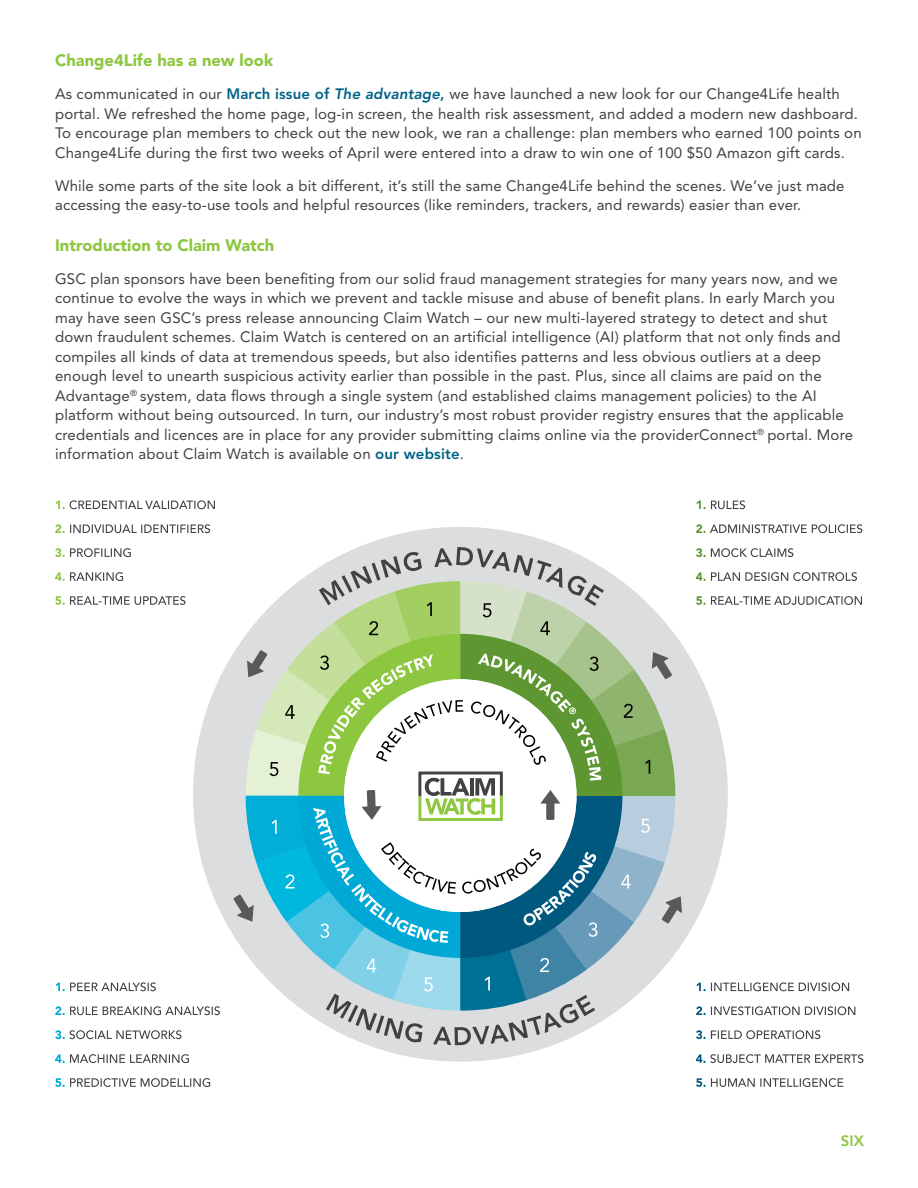
<style>
.page{position:relative;width:918px;height:1188px;background:#fff}
.page>*{position:absolute;margin:0;border:0;box-sizing:border-box;transform-origin:0 0}
.t1{font:900 16.5px "Avenir LT Std";color:#8dc63f}
.t2{font:15px/19.5px "Avenir LT Std";letter-spacing:.01em;color:#414042}
.t3{font:800 15px "Avenir";color:#8dc63f}
.s1{font-weight:800;color:#006388}
.s2{font-weight:800;font-style:italic;color:#006388}
</style>
<div class="page">
<div style="left:193px;top:527px;width:535px;height:535px;background:#dcddde;border-radius:50%"></div>
<svg style="left:233px;top:547px;width:449px;height:498px"></svg>
<svg style="left:55px;top:596px;width:131px;height:9px"></svg>
<svg style="left:55px;top:572px;width:68px;height:9px"></svg>
<svg style="left:55px;top:548px;width:76px;height:9px"></svg>
<svg style="left:55px;top:524px;width:155px;height:9px"></svg>
<svg style="left:56px;top:500px;width:159px;height:9px"></svg>
<svg style="left:696px;top:596px;width:166px;height:9px"></svg>
<svg style="left:696px;top:572px;width:161px;height:9px"></svg>
<svg style="left:696px;top:548px;width:97px;height:9px"></svg>
<svg style="left:696px;top:524px;width:166px;height:9px"></svg>
<svg style="left:696px;top:500px;width:49px;height:9px"></svg>
<svg style="left:55px;top:1078px;width:155px;height:9px"></svg>
<svg style="left:55px;top:1054px;width:134px;height:9px"></svg>
<svg style="left:55px;top:1030px;width:127px;height:9px"></svg>
<svg style="left:55px;top:1006px;width:165px;height:9px"></svg>
<svg style="left:56px;top:982px;width:100px;height:9px"></svg>
<svg style="left:696px;top:1078px;width:147px;height:9px"></svg>
<svg style="left:696px;top:1054px;width:167px;height:9px"></svg>
<svg style="left:696px;top:1030px;width:124px;height:9px"></svg>
<svg style="left:696px;top:1006px;width:159px;height:9px"></svg>
<svg style="left:696px;top:982px;width:153px;height:9px"></svg>
<p class="t1" style="left:55px;top:51px;width:220px">Change4Life has a new look</p>
<p class="t2" style="left:55px;top:85px;width:808px">As communicated in our <span class="s1">March issue of</span> <span class="s2">The advantage</span><span class="s1">,</span> we have launched a new look for our Change4Life health portal. We refreshed the home page, log-in screen, the health risk assessment, and added a modern new dashboard.<br>To encourage plan members to check out the new look, we ran a challenge: plan members who earned 100 points on Change4Life during the first two weeks of April were entered into a draw to win one of 100 $50 Amazon gift cards.</p>
<p class="t2" style="left:55px;top:176px;width:791px">While some parts of the site look a bit different, it’s still the same Change4Life behind the scenes. We’ve just made accessing the easy-to-use tools and helpful resources (like reminders, trackers, and rewards) easier than ever.</p>
<p class="t1" style="left:55px;top:235px;width:221px">Introduction to Claim Watch</p>
<p class="t2" style="left:55px;top:269px;width:800px">GSC plan sponsors have been benefiting from our solid fraud management strategies for many years now, and we continue to evolve the ways in which we prevent and tackle misuse and abuse of benefit plans. In early March you may have seen GSC’s press release announcing Claim Watch – our new multi-layered strategy to detect and shut down fraudulent schemes. Claim Watch is centered on an artificial intelligence (AI) platform that not only finds and compiles all kinds of data at tremendous speeds, but also identifies patterns and less obvious outliers at a deep enough level to unearth suspicious activity earlier than possible in the past. Plus, since all claims are paid on the Advantage<sup>®</sup> system, data flows through a single system (and established claims management policies) to the AI platform without being outsourced. In turn, our industry’s most robust provider registry ensures that the applicable credentials and licences are in place for any provider submitting claims online via the providerConnect<sup>®</sup> portal. More information about Claim Watch is available on <span class="s1">our website</span>.</p>
<p class="t3" style="left:841px;top:1129px;width:25px">SIX</p>
</div>
